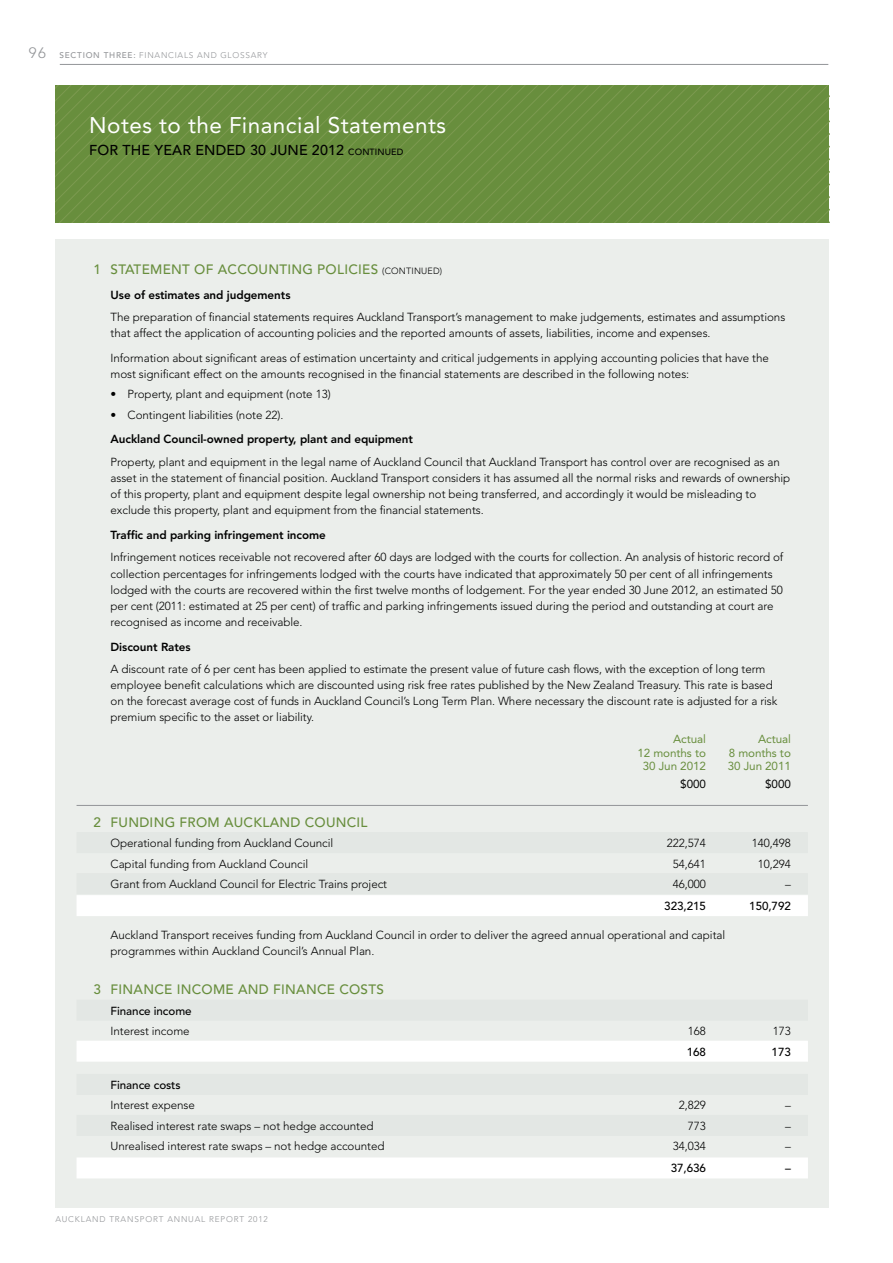
<style>
.page{position:relative;width:893px;height:1263px;background:#fff}
.page>*{position:absolute;margin:0;border:0;box-sizing:border-box;transform-origin:0 0}
.t1{font:22.5px "Avenir";letter-spacing:.02em;color:#fff}
.t2{font:500 14.25px "Avenir";letter-spacing:.01em;color:#000}
.t3{font:500 13.5px "Avenir";letter-spacing:.02em;color:#688e3d}
.t4{font:300 11.7px/16px "Avenir";letter-spacing:-.005em;color:#000}
.t5{font:800 11.7px "Avenir";letter-spacing:-.005em;color:#000}
.t6{font:500 11.7px "Avenir";letter-spacing:-.005em;color:#000}
.t7{font:11.7px "Avenir";letter-spacing:-.005em;color:#688e3d}
.t8{font:11.7px "Avenir";letter-spacing:-.005em;color:#000}
.t9{font:300 8.25px "Avenir";letter-spacing:.1em;color:#939598}
.s1{font-size:15px}
.s2{font-weight:500}
.s3{font-size:9px}
.s4{font-weight:300;font-size:9px;color:#000}
</style>
<div class="page">
<div style="left:55px;top:240px;width:774px;height:968px;background:#ebeeeb"></div>
<svg style="left:55px;top:85px;width:183px;height:138px;background:#6a8f3e"></svg>
<svg style="left:238px;top:85px;width:38px;height:138px;background:#6a8f3f"></svg>
<svg style="left:276px;top:85px;width:13px;height:138px;background:#6a8f3f"></svg>
<svg style="left:289px;top:85px;width:38px;height:138px;background:#6a8f3f"></svg>
<svg style="left:327px;top:85px;width:176px;height:138px;background:#6a8f3f"></svg>
<svg style="left:503px;top:85px;width:326px;height:138px;background:#6a8f3f"></svg>
<hr style="left:60px;top:64px;width:768px;height:1px;background:#939598">
<hr style="left:77px;top:805px;width:731px;height:1px;background:#939598">
<div style="left:77px;top:832px;width:731px;height:21px;background:#e3e7e4"></div>
<div style="left:77px;top:873px;width:731px;height:21px;background:#e3e7e4"></div>
<div style="left:77px;top:895px;width:731px;height:21px;background:#fff"></div>
<div style="left:77px;top:1000px;width:731px;height:21px;background:#e3e7e4"></div>
<div style="left:77px;top:1041px;width:731px;height:21px;background:#fff"></div>
<div style="left:77px;top:1074px;width:731px;height:21px;background:#e3e7e4"></div>
<div style="left:77px;top:1115px;width:731px;height:21px;background:#e3e7e4"></div>
<div style="left:77px;top:1157px;width:731px;height:21px;background:#fff"></div>
<p class="t9" style="left:29px;top:50px;width:240px"><span class="s1">96</span> <span class="s2">SECTION THREE:</span> FINANCIALS AND GLOSSARY</p>
<h1 class="t1" style="left:89px;top:112px;width:358px">Notes to the Financial Statements</h1>
<p class="t2" style="left:89px;top:142px;width:316px">FOR THE YEAR ENDED 30 JUNE 2012 <span class="s3">CONTINUED</span></p>
<p class="t3" style="left:94px;top:261px;width:350px">1 STATEMENT OF ACCOUNTING POLICIES <span class="s4">(CONTINUED)</span></p>
<p class="t5" style="left:111px;top:288px;width:181px">Use of estimates and judgements</p>
<p class="t4" style="left:111px;top:309px;width:676px">The preparation of financial statements requires Auckland Transport’s management to make judgements, estimates and assumptions that affect the application of accounting policies and the reported amounts of assets, liabilities, income and expenses.</p>
<p class="t4" style="left:111px;top:350px;width:660px">Information about significant areas of estimation uncertainty and critical judgements in applying accounting policies that have the most significant effect on the amounts recognised in the financial statements are described in the following notes:</p>
<p class="t4" style="left:111px;top:386px;width:222px">• Property, plant and equipment (note 13)</p>
<p class="t4" style="left:111px;top:407px;width:174px">• Contingent liabilities (note 22).</p>
<p class="t5" style="left:111px;top:432px;width:304px">Auckland Council-owned property, plant and equipment</p>
<p class="t4" style="left:111px;top:454px;width:681px">Property, plant and equipment in the legal name of Auckland Council that Auckland Transport has control over are recognised as an asset in the statement of financial position. Auckland Transport considers it has assumed all the normal risks and rewards of ownership of this property, plant and equipment despite legal ownership not being transferred, and accordingly it would be misleading to exclude this property, plant and equipment from the financial statements.</p>
<p class="t5" style="left:111px;top:528px;width:217px">Traffic and parking infringement income</p>
<p class="t4" style="left:111px;top:549px;width:674px">Infringement notices receivable not recovered after 60 days are lodged with the courts for collection. An analysis of historic record of collection percentages for infringements lodged with the courts have indicated that approximately 50 per cent of all infringements lodged with the courts are recovered within the first twelve months of lodgement. For the year ended 30 June 2012, an estimated 50 per cent (2011: estimated at 25 per cent) of traffic and parking infringements issued during the period and outstanding at court are recognised as income and receivable.</p>
<p class="t5" style="left:111px;top:640px;width:82px">Discount Rates</p>
<p class="t4" style="left:111px;top:661px;width:668px">A discount rate of 6 per cent has been applied to estimate the present value of future cash flows, with the exception of long term employee benefit calculations which are discounted using risk free rates published by the New Zealand Treasury. This rate is based on the forecast average cost of funds in Auckland Council’s Long Term Plan. Where necessary the discount rate is adjusted for a risk premium specific to the asset or liability.</p>
<p class="t7" style="left:673px;top:733px;width:34px">Actual</p>
<p class="t7" style="left:758px;top:733px;width:34px">Actual</p>
<p class="t7" style="left:637px;top:746px;width:70px">12 months to</p>
<p class="t7" style="left:729px;top:746px;width:64px">8 months to</p>
<p class="t7" style="left:643px;top:760px;width:65px">30 Jun 2012</p>
<p class="t7" style="left:728px;top:760px;width:65px">30 Jun 2011</p>
<p class="t8" style="left:680px;top:777px;width:27px">$000</p>
<p class="t8" style="left:765px;top:777px;width:27px">$000</p>
<p class="t3" style="left:94px;top:814px;width:276px">2 FUNDING FROM AUCKLAND COUNCIL</p>
<p class="t4" style="left:111px;top:835px;width:224px">Operational funding from Auckland Council</p>
<p class="t4" style="left:667px;top:835px;width:40px">222,574</p>
<p class="t4" style="left:752px;top:835px;width:40px">140,498</p>
<p class="t4" style="left:111px;top:855px;width:199px">Capital funding from Auckland Council</p>
<p class="t4" style="left:673px;top:855px;width:34px">54,641</p>
<p class="t4" style="left:758px;top:855px;width:34px">10,294</p>
<p class="t4" style="left:111px;top:876px;width:278px">Grant from Auckland Council for Electric Trains project</p>
<p class="t4" style="left:673px;top:876px;width:34px">46,000</p>
<p class="t4" style="left:785px;top:876px;width:7px">–</p>
<p class="t6" style="left:664px;top:899px;width:43px">323,215</p>
<p class="t6" style="left:749px;top:899px;width:43px">150,792</p>
<p class="t4" style="left:111px;top:927px;width:616px">Auckland Transport receives funding from Auckland Council in order to deliver the agreed annual operational and capital programmes within Auckland Council’s Annual Plan.</p>
<p class="t3" style="left:94px;top:981px;width:292px">3 FINANCE INCOME AND FINANCE COSTS</p>
<p class="t6" style="left:111px;top:1004px;width:83px">Finance income</p>
<p class="t4" style="left:111px;top:1023px;width:81px">Interest income</p>
<p class="t4" style="left:688px;top:1023px;width:20px">168</p>
<p class="t4" style="left:773px;top:1023px;width:20px">173</p>
<p class="t6" style="left:687px;top:1045px;width:21px">168</p>
<p class="t6" style="left:772px;top:1045px;width:21px">173</p>
<p class="t6" style="left:111px;top:1078px;width:72px">Finance costs</p>
<p class="t4" style="left:111px;top:1097px;width:86px">Interest expense</p>
<p class="t4" style="left:679px;top:1097px;width:28px">2,829</p>
<p class="t4" style="left:785px;top:1097px;width:7px">–</p>
<p class="t4" style="left:111px;top:1118px;width:264px">Realised interest rate swaps – not hedge accounted</p>
<p class="t4" style="left:688px;top:1118px;width:20px">773</p>
<p class="t4" style="left:785px;top:1118px;width:7px">–</p>
<p class="t4" style="left:111px;top:1138px;width:276px">Unrealised interest rate swaps – not hedge accounted</p>
<p class="t4" style="left:673px;top:1138px;width:34px">34,034</p>
<p class="t4" style="left:785px;top:1138px;width:7px">–</p>
<p class="t6" style="left:671px;top:1161px;width:37px">37,636</p>
<p class="t6" style="left:785px;top:1161px;width:7px">–</p>
<p class="t9" style="left:55px;top:1215px;width:214px">AUCKLAND TRANSPORT ANNUAL REPORT 2012</p>
</div>
